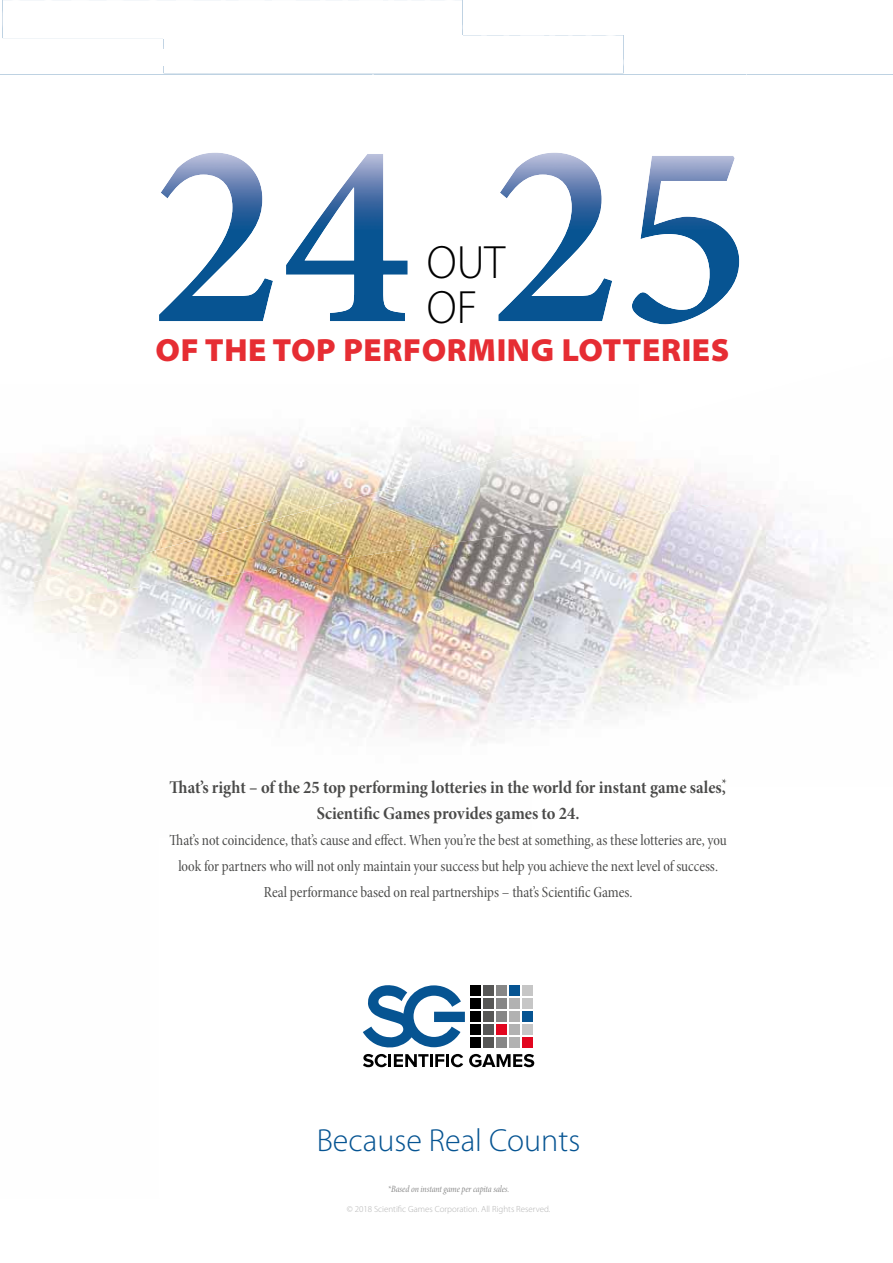
<style>
.page{position:relative;width:893px;height:1263px;background:#fff}
.page>*{position:absolute;margin:0;border:0;box-sizing:border-box;transform-origin:0 0}
.t1{font:300 46.95px/44.7px "Myriad Pro";color:#000;scale:.95 1}
.t2{font:900 semi-expanded 32.25px "Myriad Pro";letter-spacing:.02em;color:#e62d33;scale:.95 1}
.t3{font:300 32.1px "Myriad Pro";color:#065492}
.t4{font:17.85px/26px "Minion Pro Bold Subh";color:#4a4a49;text-align:center;scale:.95 1}
.t5{font:15.6px/26px "Minion Pro Cn Subh";color:#4a4a49;text-align:center}
.t6{font:9.6px "Minion Pro Cn It Subh";letter-spacing:-.005em;color:#878787;scale:.95 1}
.t7{font:300 8.85px "Myriad Pro";color:#b2b2b2}
</style>
<div class="page">
<img style="left:0;top:444px;width:212px;height:118px">
<img style="left:212px;top:427px;width:214px;height:79px">
<img style="left:426px;top:427px;width:53px;height:27px">
<img style="left:463px;top:35px;width:160px;height:1px">
<img style="left:533px;top:506px;width:337px;height:559px">
<img style="left:160px;top:541px;width:373px;height:527px">
<img style="left:14px;top:593px;width:146px;height:66px">
<img style="left:479px;top:435px;width:214px;height:106px">
<img style="left:319px;top:454px;width:161px;height:103px">
<img style="left:106px;top:506px;width:214px;height:87px">
<img style="left:692px;top:505px;width:32px;height:6px">
<img style="left:0;top:562px;width:107px;height:45px">
<img style="left:319px;top:556px;width:45px;height:7px">
<svg style="left:363px;top:985px;width:102px;height:63px"></svg>
<div style="left:470px;top:985px;width:11px;height:11px;background:#000"></div>
<div style="left:470px;top:998px;width:11px;height:11px;background:#000"></div>
<div style="left:470px;top:1011px;width:11px;height:11px;background:#000"></div>
<div style="left:470px;top:1024px;width:11px;height:11px;background:#000"></div>
<div style="left:470px;top:1037px;width:11px;height:11px;background:#000"></div>
<div style="left:483px;top:985px;width:11px;height:11px;background:#575756"></div>
<div style="left:483px;top:998px;width:11px;height:11px;background:#575756"></div>
<div style="left:483px;top:1011px;width:11px;height:11px;background:#575756"></div>
<div style="left:483px;top:1024px;width:11px;height:11px;background:#575756"></div>
<div style="left:483px;top:1037px;width:11px;height:11px;background:#575756"></div>
<div style="left:496px;top:985px;width:11px;height:11px;background:#878787"></div>
<div style="left:496px;top:998px;width:11px;height:11px;background:#878787"></div>
<div style="left:496px;top:1011px;width:11px;height:11px;background:#878787"></div>
<div style="left:496px;top:1024px;width:11px;height:11px;background:#e2061f"></div>
<div style="left:496px;top:1037px;width:11px;height:11px;background:#878787"></div>
<div style="left:509px;top:985px;width:11px;height:11px;background:#065492"></div>
<div style="left:509px;top:998px;width:11px;height:11px;background:#b2b2b2"></div>
<div style="left:509px;top:1011px;width:11px;height:11px;background:#b2b2b2"></div>
<div style="left:509px;top:1024px;width:11px;height:11px;background:#b2b2b2"></div>
<div style="left:509px;top:1037px;width:11px;height:11px;background:#b2b2b2"></div>
<div style="left:522px;top:985px;width:11px;height:11px;background:#c6c6c6"></div>
<div style="left:522px;top:998px;width:11px;height:11px;background:#c6c6c6"></div>
<div style="left:522px;top:1011px;width:11px;height:11px;background:#065492"></div>
<div style="left:522px;top:1024px;width:11px;height:11px;background:#c6c6c6"></div>
<div style="left:522px;top:1037px;width:11px;height:11px;background:#e2061f"></div>
<svg style="left:363px;top:1054px;width:100px;height:13px"></svg>
<svg style="left:469px;top:1054px;width:65px;height:13px"></svg>
<img style="left:159px;top:153px;width:114px;height:168px">
<img style="left:286px;top:154px;width:122px;height:167px">
<img style="left:498px;top:153px;width:114px;height:168px">
<img style="left:632px;top:156px;width:107px;height:168px">
<h1 class="t1" style="left:427px;top:245px;width:84px">OUT<br>OF</h1>
<h2 class="t2" style="left:155px;top:331px;width:605px">OF THE TOP PERFORMING LOTTERIES</h2>
<p class="t4" style="left:170px;top:776px;width:588px">That’s right – of the 25 top performing lotteries in the world for instant game sales,<sup>*<br></sup>Scientific Games provides games to 24.</p>
<p class="t5" style="left:170px;top:828px;width:558px">That’s not coincidence, that’s cause and effect. When you’re the best at something, as these lotteries are, you look for partners who will not only maintain your success but help you achieve the next level of success.<br>Real performance based on real partnerships – that’s Scientific Games.</p>
<h3 class="t3" style="left:317px;top:1128px;width:265px">Because Real Counts</h3>
<p class="t6" style="left:388px;top:1185px;width:129px">*Based on instant game per capita sales.</p>
<p class="t7" style="left:347px;top:1206px;width:205px">© 2018 Scientific Games Corporation. All Rights Reserved.</p>
</div>
